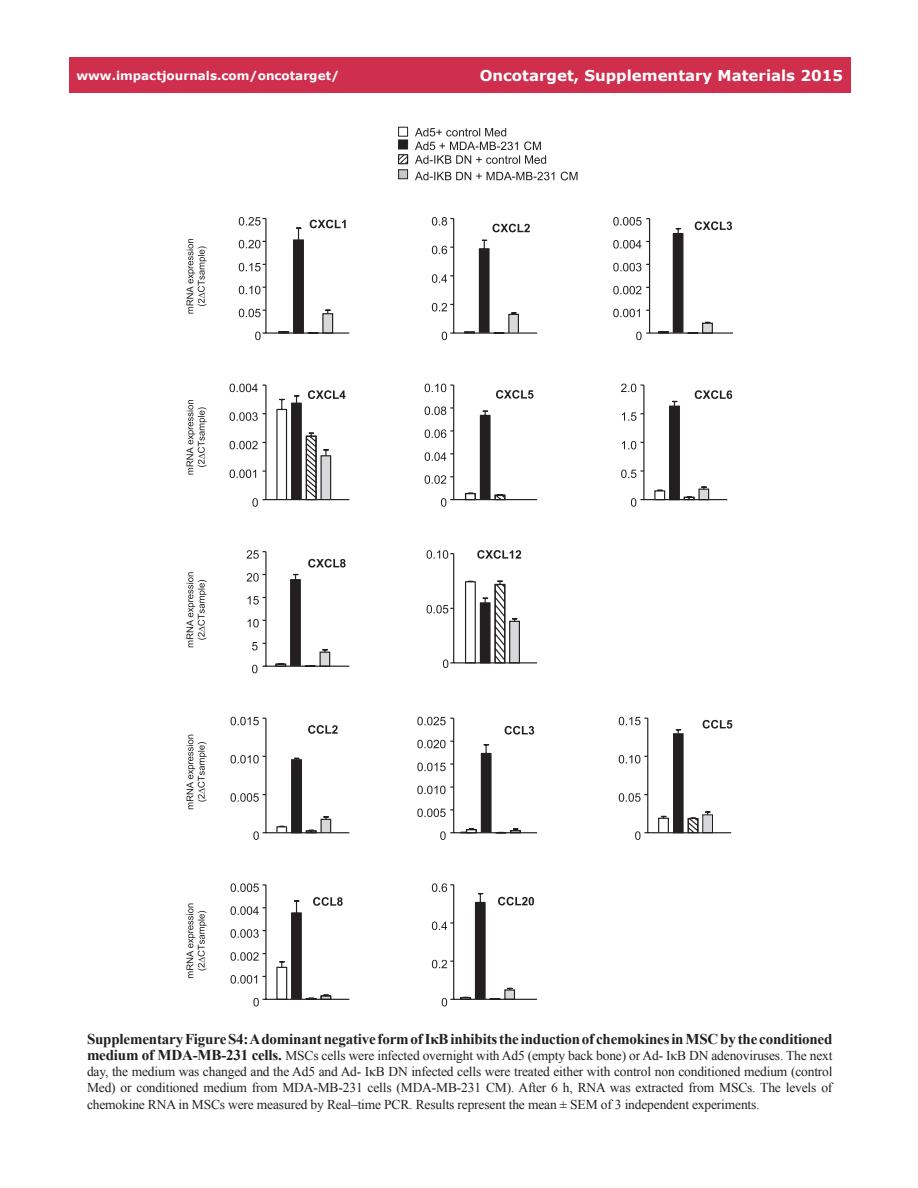
<style>
.page{position:relative;width:918px;height:1188px;background:#fff}
.page>*{position:absolute;margin:0;border:0;box-sizing:border-box;transform-origin:0 0}
.FigureText{font:700 15px "Times New Roman";letter-spacing:-.01em;color:#231f20}
.t1{font:700 15px "Verdana";color:#fff}
.FigureText-2{font:13.5px/16.2px "Times New Roman";letter-spacing:-.01em;color:#231f20;text-align:justify}
.t2{font:700 12px "Verdana";color:#fff}
.s1{font-weight:700;font-size:15px}
</style>
<div class="page">
<div style="left:69px;top:57px;width:781px;height:36px;background:#cf2e4c"></div>
<svg style="left:415px;top:128px;width:131px;height:36px"></svg>
<svg style="left:415px;top:172px;width:139px;height:8px"></svg>
<svg style="left:561px;top:172px;width:17px;height:8px"></svg>
<hr style="left:265px;top:219px;width:2px;height:114px;background:#231f20">
<hr style="left:266px;top:332px;width:83px;height:2px;background:#231f20">
<svg style="left:255px;top:332px;width:11px;height:8px"></svg>
<svg style="left:239px;top:309px;width:27px;height:8px"></svg>
<svg style="left:239px;top:286px;width:27px;height:8px"></svg>
<svg style="left:239px;top:263px;width:27px;height:8px"></svg>
<svg style="left:239px;top:240px;width:27px;height:8px"></svg>
<svg style="left:239px;top:217px;width:27px;height:9px"></svg>
<svg style="left:464px;top:239px;width:26px;height:93px"></svg>
<div style="left:508px;top:314px;width:11px;height:19px;background:#d8d9db;border:1px solid #231f20"></div>
<svg style="left:493px;top:224px;width:37px;height:8px"></svg>
<hr style="left:453px;top:219px;width:1px;height:114px;background:#231f20">
<hr style="left:454px;top:332px;width:83px;height:2px;background:#231f20">
<svg style="left:442px;top:332px;width:12px;height:8px"></svg>
<svg style="left:432px;top:303px;width:22px;height:9px"></svg>
<svg style="left:432px;top:274px;width:22px;height:9px"></svg>
<svg style="left:432px;top:246px;width:22px;height:8px"></svg>
<svg style="left:432px;top:217px;width:22px;height:9px"></svg>
<svg style="left:658px;top:221px;width:74px;height:111px"></svg>
<hr style="left:649px;top:219px;width:1px;height:114px;background:#231f20">
<hr style="left:650px;top:332px;width:83px;height:2px;background:#231f20">
<svg style="left:636px;top:332px;width:14px;height:8px"></svg>
<svg style="left:613px;top:309px;width:27px;height:8px"></svg>
<svg style="left:613px;top:286px;width:36px;height:8px"></svg>
<svg style="left:613px;top:263px;width:36px;height:8px"></svg>
<svg style="left:613px;top:240px;width:36px;height:9px"></svg>
<svg style="left:613px;top:217px;width:37px;height:9px"></svg>
<svg style="left:398px;top:127px;width:10px;height:10px"></svg>
<div style="left:398px;top:140px;width:10px;height:9px;background:#231f20"></div>
<svg style="left:276px;top:154px;width:133px;height:347px"></svg>
<svg style="left:290px;top:390px;width:56px;height:111px"></svg>
<hr style="left:265px;top:385px;width:2px;height:115px;background:#231f20">
<hr style="left:266px;top:499px;width:83px;height:1px;background:#231f20">
<svg style="left:252px;top:498px;width:14px;height:9px"></svg>
<svg style="left:230px;top:469px;width:26px;height:9px"></svg>
<svg style="left:230px;top:441px;width:36px;height:8px"></svg>
<svg style="left:230px;top:412px;width:36px;height:9px"></svg>
<svg style="left:230px;top:384px;width:36px;height:8px"></svg>
<svg style="left:464px;top:410px;width:42px;height:91px"></svg>
<svg style="left:496px;top:390px;width:38px;height:9px"></svg>
<hr style="left:453px;top:385px;width:1px;height:115px;background:#231f20">
<hr style="left:454px;top:499px;width:83px;height:1px;background:#231f20">
<svg style="left:441px;top:498px;width:13px;height:9px"></svg>
<svg style="left:425px;top:475px;width:29px;height:9px"></svg>
<svg style="left:425px;top:452px;width:29px;height:9px"></svg>
<svg style="left:425px;top:429px;width:29px;height:9px"></svg>
<svg style="left:425px;top:406px;width:29px;height:9px"></svg>
<svg style="left:425px;top:384px;width:29px;height:8px"></svg>
<div style="left:654px;top:490px;width:11px;height:10px;background:#fff;border:1px solid #231f20"></div>
<div style="left:669px;top:406px;width:11px;height:94px;background:#231f20;border:1px solid #231f20"></div>
<svg style="left:672px;top:401px;width:5px;height:5px"></svg>
<svg style="left:683px;top:496px;width:13px;height:5px"></svg>
<div style="left:698px;top:489px;width:11px;height:11px;background:#d8d9db;border:1px solid #231f20"></div>
<svg style="left:695px;top:390px;width:37px;height:9px"></svg>
<hr style="left:643px;top:385px;width:1px;height:115px;background:#231f20">
<hr style="left:644px;top:499px;width:83px;height:1px;background:#231f20">
<svg style="left:631px;top:498px;width:13px;height:9px"></svg>
<svg style="left:621px;top:470px;width:23px;height:8px"></svg>
<svg style="left:622px;top:441px;width:22px;height:8px"></svg>
<svg style="left:622px;top:412px;width:22px;height:9px"></svg>
<svg style="left:621px;top:384px;width:23px;height:8px"></svg>
<svg style="left:275px;top:559px;width:71px;height:107px"></svg>
<hr style="left:265px;top:552px;width:2px;height:114px;background:#231f20">
<hr style="left:266px;top:666px;width:83px;height:1px;background:#231f20">
<svg style="left:252px;top:665px;width:5px;height:8px"></svg>
<svg style="left:252px;top:642px;width:14px;height:8px"></svg>
<svg style="left:248px;top:619px;width:18px;height:8px"></svg>
<svg style="left:248px;top:596px;width:18px;height:9px"></svg>
<svg style="left:247px;top:573px;width:19px;height:9px"></svg>
<svg style="left:247px;top:550px;width:19px;height:9px"></svg>
<div style="left:465px;top:581px;width:11px;height:82px;background:#fff;border:1px solid #231f20"></div>
<div style="left:480px;top:602px;width:11px;height:61px;background:#231f20"></div>
<div style="left:509px;top:621px;width:11px;height:42px;background:#d8d9db;border:1px solid #231f20"></div>
<svg style="left:483px;top:580px;width:34px;height:84px"></svg>
<svg style="left:477px;top:550px;width:44px;height:9px"></svg>
<hr style="left:453px;top:554px;width:1px;height:109px;background:#231f20">
<hr style="left:454px;top:662px;width:83px;height:1px;background:#231f20">
<svg style="left:443px;top:659px;width:11px;height:9px"></svg>
<svg style="left:427px;top:605px;width:27px;height:9px"></svg>
<svg style="left:427px;top:550px;width:27px;height:9px"></svg>
<svg style="left:276px;top:825px;width:12px;height:9px"></svg>
<div style="left:291px;top:759px;width:11px;height:74px;background:#231f20;border:1px solid #231f20"></div>
<svg style="left:305px;top:829px;width:12px;height:5px"></svg>
<div style="left:321px;top:819px;width:10px;height:14px;background:#d8d9db;border:1px solid #231f20"></div>
<svg style="left:323px;top:816px;width:5px;height:3px"></svg>
<svg style="left:308px;top:725px;width:30px;height:9px"></svg>
<hr style="left:265px;top:718px;width:2px;height:115px;background:#231f20">
<hr style="left:266px;top:832px;width:83px;height:1px;background:#231f20">
<svg style="left:253px;top:831px;width:13px;height:9px"></svg>
<svg style="left:231px;top:793px;width:35px;height:9px"></svg>
<svg style="left:231px;top:755px;width:35px;height:9px"></svg>
<svg style="left:231px;top:717px;width:35px;height:8px"></svg>
<svg style="left:460px;top:828px;width:14px;height:4px"></svg>
<div style="left:466px;top:829px;width:11px;height:4px;border:1px solid #231f20"></div>
<svg style="left:480px;top:744px;width:41px;height:90px"></svg>
<svg style="left:505px;top:726px;width:29px;height:9px"></svg>
<hr style="left:453px;top:718px;width:1px;height:115px;background:#231f20">
<hr style="left:454px;top:832px;width:83px;height:1px;background:#231f20">
<svg style="left:440px;top:831px;width:14px;height:9px"></svg>
<svg style="left:417px;top:808px;width:37px;height:9px"></svg>
<svg style="left:417px;top:786px;width:37px;height:8px"></svg>
<svg style="left:417px;top:763px;width:37px;height:8px"></svg>
<svg style="left:417px;top:740px;width:37px;height:8px"></svg>
<svg style="left:417px;top:717px;width:37px;height:8px"></svg>
<svg style="left:657px;top:815px;width:13px;height:19px"></svg>
<div style="left:673px;top:733px;width:11px;height:100px;background:#231f20;border:1px solid #231f20"></div>
<svg style="left:676px;top:729px;width:5px;height:5px"></svg>
<div style="left:702px;top:814px;width:11px;height:19px;background:#d8d9db;border:1px solid #231f20"></div>
<svg style="left:687px;top:811px;width:23px;height:23px"></svg>
<svg style="left:703px;top:720px;width:29px;height:9px"></svg>
<hr style="left:647px;top:718px;width:1px;height:115px;background:#231f20">
<hr style="left:648px;top:832px;width:83px;height:1px;background:#231f20">
<svg style="left:635px;top:831px;width:13px;height:9px"></svg>
<svg style="left:619px;top:793px;width:29px;height:9px"></svg>
<svg style="left:619px;top:755px;width:29px;height:9px"></svg>
<svg style="left:619px;top:717px;width:29px;height:8px"></svg>
<div style="left:276px;top:967px;width:11px;height:33px;background:#fff;border:1px solid #231f20"></div>
<svg style="left:279px;top:961px;width:5px;height:6px"></svg>
<svg style="left:290px;top:897px;width:53px;height:102px"></svg>
<hr style="left:265px;top:885px;width:2px;height:114px;background:#231f20">
<hr style="left:266px;top:999px;width:83px;height:1px;background:#231f20">
<svg style="left:253px;top:998px;width:13px;height:8px"></svg>
<svg style="left:231px;top:975px;width:26px;height:9px"></svg>
<svg style="left:231px;top:952px;width:35px;height:9px"></svg>
<svg style="left:231px;top:929px;width:35px;height:9px"></svg>
<svg style="left:231px;top:906px;width:35px;height:9px"></svg>
<svg style="left:231px;top:883px;width:35px;height:9px"></svg>
<svg style="left:460px;top:893px;width:74px;height:106px"></svg>
<hr style="left:453px;top:885px;width:1px;height:114px;background:#231f20">
<hr style="left:454px;top:999px;width:83px;height:1px;background:#231f20">
<svg style="left:442px;top:998px;width:12px;height:8px"></svg>
<svg style="left:432px;top:960px;width:22px;height:8px"></svg>
<svg style="left:432px;top:922px;width:22px;height:8px"></svg>
<svg style="left:432px;top:883px;width:22px;height:9px"></svg>
<svg style="left:187px;top:239px;width:20px;height:75px"></svg>
<svg style="left:187px;top:400px;width:20px;height:75px"></svg>
<svg style="left:187px;top:572px;width:20px;height:75px"></svg>
<svg style="left:187px;top:735px;width:20px;height:74px"></svg>
<svg style="left:187px;top:904px;width:20px;height:74px"></svg>
<p class="t2" style="left:76px;top:67px;width:264px">www.impactjournals.com/oncotarget/</p>
<p class="t1" style="left:480px;top:66px;width:365px">Oncotarget, Supplementary Materials 2015</p>
<p class="FigureText" style="left:87px;top:1028px;width:747px">Supplementary Figure S4: A dominant negative form of IκB inhibits the induction of chemokines in MSC by the conditioned</p>
<p class="FigureText-2" style="left:87px;top:1047px;width:747px"><span class="s1">medium of MDA-MB-231 cells.</span> MSCs cells were infected overnight with Ad5 (empty back bone) or Ad- IκB DN adenoviruses. The next day, the medium was changed and the Ad5 and Ad- IκB DN infected cells were treated either with control non conditioned medium (control Med) or conditioned medium from MDA-MB-231 cells (MDA-MB-231 CM). After 6 h, RNA was extracted from MSCs. The levels of chemokine RNA in MSCs were measured by Real–time PCR. Results represent the mean ± SEM of 3 independent experiments.</p>
</div>
